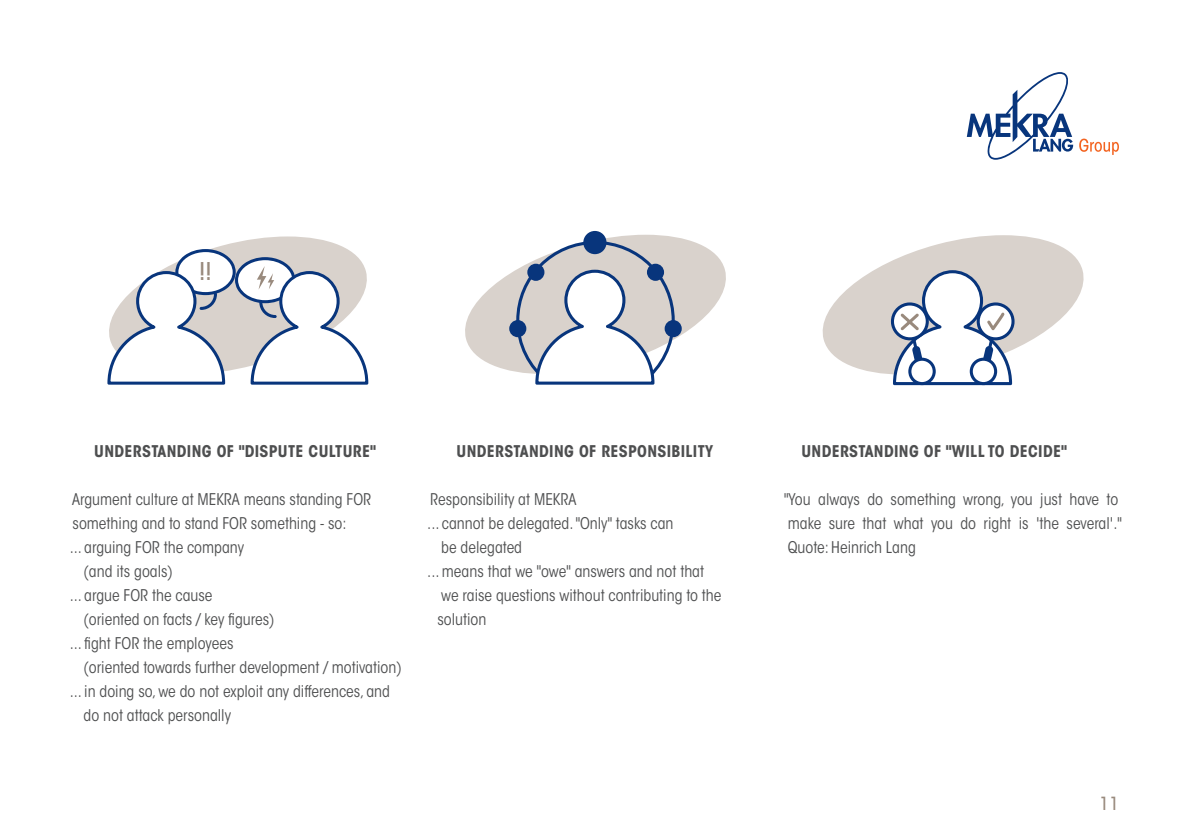
<style>
.page{position:relative;width:1191px;height:840px;background:#fff}
.page>*{position:absolute;margin:0;border:0;box-sizing:border-box;transform-origin:0 0}
.t1{font:500 condensed 24.2px "ITC Avant Garde Std";color:#998a7d}
.t2{font:500 condensed 18px "ITC Avant Garde Std";color:#998a7d}
.t3{font:condensed 16px/24px "ITC Avant Garde Std";color:#4e4f50}
.t4{font:700 condensed 16px "ITC Avant Garde Std";letter-spacing:.02em;color:#4e4f50}
</style>
<div class="page">
<hr style="left:0;top:0;width:1px;height:839px;background:#998a7d">
<svg style="left:1079px;top:138px;width:40px;height:17px"></svg>
<svg style="left:966px;top:72px;width:107px;height:88px"></svg>
<svg style="left:465px;top:234px;width:261px;height:150px"></svg>
<div style="left:583px;top:231px;width:23px;height:23px;background:#08357c;border-radius:50%"></div>
<div style="left:647px;top:263px;width:17px;height:18px;background:#08357c;border-radius:50%"></div>
<div style="left:527px;top:263px;width:17px;height:18px;background:#08357c;border-radius:50%"></div>
<div style="left:509px;top:320px;width:17px;height:17px;background:#08357c;border-radius:50%"></div>
<div style="left:664px;top:320px;width:18px;height:17px;background:#08357c;border-radius:50%"></div>
<svg style="left:107px;top:236px;width:262px;height:148px"></svg>
<svg style="left:822px;top:235px;width:262px;height:150px"></svg>
<h1 class="t1" style="left:199px;top:256px;width:14px">!!</h1>
<p class="t4" style="left:94px;top:440px;width:283px">UNDERSTANDING OF "DISPUTE CULTURE"</p>
<p class="t4" style="left:456px;top:440px;width:258px">UNDERSTANDING OF RESPONSIBILITY</p>
<p class="t4" style="left:801px;top:440px;width:267px">UNDERSTANDING OF "WILL TO DECIDE"</p>
<p class="t3" style="left:72px;top:486px;width:300px">Argument culture at MEKRA means standing FOR</p>
<p class="t3" style="left:73px;top:510px;width:275px">something and to stand FOR something - so:</p>
<p class="t3" style="left:70px;top:534px;width:176px">... arguing FOR the company</p>
<p class="t3" style="left:84px;top:558px;width:91px">(and its goals)</p>
<p class="t3" style="left:70px;top:582px;width:144px">... argue FOR the cause</p>
<p class="t3" style="left:84px;top:606px;width:192px">(oriented on facts / key figures)</p>
<p class="t3" style="left:70px;top:630px;width:165px">... fight FOR the employees</p>
<p class="t3" style="left:84px;top:654px;width:319px">(oriented towards further development / motivation)</p>
<p class="t3" style="left:70px;top:678px;width:322px">... in doing so, we do not exploit any differences, and</p>
<p class="t3" style="left:84px;top:702px;width:149px">do not attack personally</p>
<p class="t3" style="left:430px;top:486px;width:148px">Responsibility at MEKRA</p>
<p class="t3" style="left:427px;top:510px;width:248px">... cannot be delegated. "Only" tasks can</p>
<p class="t3" style="left:441px;top:534px;width:82px">be delegated</p>
<p class="t3" style="left:427px;top:558px;width:278px">... means that we "owe" answers and not that</p>
<p class="t3" style="left:441px;top:582px;width:282px">we raise questions without contributing to the</p>
<p class="t3" style="left:437px;top:606px;width:51px">solution</p>
<p class="t3" style="left:784px;top:486px;width:339px">"You always do something wrong, you just have to make sure that what you do right is 'the several'."<br>Quote: Heinrich Lang</p>
<p class="t2" style="left:1099px;top:792px;width:21px">11</p>
</div>
